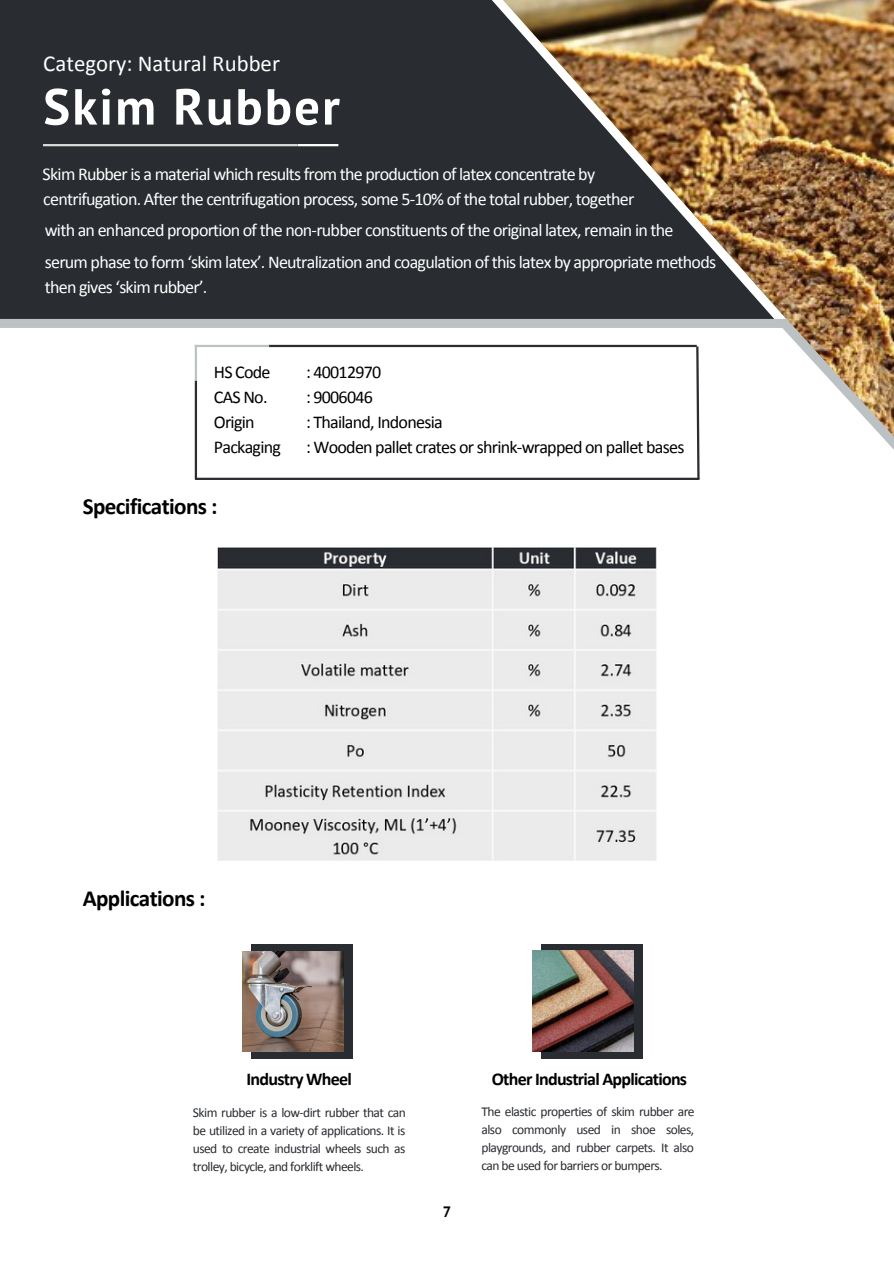
<style>
.page{position:relative;width:894px;height:1264px;background:#fff}
.page>*{position:absolute;margin:0;border:0;box-sizing:border-box;transform-origin:0 0}
.t1{font:700 50.55px "PT Sans";letter-spacing:.045em;color:#fff}
.t2{font:700 23.1px "Calibri";letter-spacing:-.025em;color:#000}
.t3{font:22.8px "Calibri";color:#fff}
.t4{font:18px "Calibri";letter-spacing:-.04em;color:#fff}
.t5{font:18px "Calibri";letter-spacing:-.04em;color:#000}
.t6{font:700 18px "Calibri";letter-spacing:-.04em;color:#000}
.t7{font:700 15px "PT Sans";color:#000}
.t8{font:13.5px/18px "Calibri";letter-spacing:-.04em;color:#292c31;text-align:justify}
</style>
<div class="page">
<div style="left:0;top:0;width:893px;height:319px;background:#292c31"></div>
<hr style="left:43px;top:144px;width:254px;height:2px;background:#d9d9d9">
<hr style="left:196px;top:477px;width:502px;height:3px;background:#292c31">
<hr style="left:268px;top:345px;width:428px;height:2px;background:#292c31">
<svg style="left:695px;top:442px;width:5px;height:38px"></svg>
<hr style="left:195px;top:380px;width:2px;height:98px;background:#292c31">
<hr style="left:195px;top:345px;width:2px;height:36px;background:#bcc1c4">
<hr style="left:195px;top:345px;width:74px;height:2px;background:#bcc1c4">
<div style="left:0;top:319px;width:823px;height:9px;background:#bcc1c4"></div>
<img style="left:503px;top:0;width:390px;height:442px">
<div style="left:251px;top:944px;width:101px;height:115px;background:#292c31"></div>
<img style="left:243px;top:951px;width:100px;height:100px">
<div style="left:541px;top:943px;width:101px;height:115px;background:#292c31"></div>
<img style="left:532px;top:950px;width:101px;height:101px">
<img style="left:771px;top:311px;width:122px;height:138px">
<img style="left:218px;top:547px;width:438px;height:313px">
<hr style="left:298px;top:144px;width:40px;height:2px;background:#fff">
<p class="t3" style="left:43px;top:53px;width:238px">Category: Natural Rubber</p>
<p class="t1" style="left:43px;top:73px;width:298px">Skim Rubber</p>
<p class="t4" style="left:43px;top:166px;width:554px">Skim Rubber is a material which results from the production of latex concentrate by</p>
<p class="t4" style="left:43px;top:192px;width:592px">centrifugation. After the centrifugation process, some 5-10% of the total rubber, together</p>
<p class="t4" style="left:45px;top:222px;width:630px">with an enhanced proportion of the non-rubber constituents of the original latex, remain in the</p>
<p class="t4" style="left:45px;top:254px;width:672px">serum phase to form ‘skim latex’. Neutralization and coagulation of this latex by appropriate methods</p>
<p class="t4" style="left:45px;top:279px;width:164px">then gives ‘skim rubber’.</p>
<p class="t5" style="left:214px;top:365px;width:58px">HS Code</p>
<p class="t5" style="left:214px;top:389px;width:55px">CAS No.</p>
<p class="t5" style="left:214px;top:414px;width:42px">Origin</p>
<p class="t5" style="left:214px;top:439px;width:69px">Packaging</p>
<p class="t2" style="left:83px;top:496px;width:136px">Specifications :</p>
<p class="t5" style="left:306px;top:365px;width:77px">: 40012970</p>
<p class="t5" style="left:306px;top:389px;width:68px">: 9006046</p>
<p class="t5" style="left:306px;top:414px;width:138px">: Thailand, Indonesia</p>
<p class="t5" style="left:306px;top:439px;width:380px">: Wooden pallet crates or shrink-wrapped on pallet bases</p>
<p class="t2" style="left:83px;top:889px;width:124px">Applications :</p>
<p class="t6" style="left:491px;top:1071px;width:197px">Other Industrial Applications</p>
<p class="t6" style="left:246px;top:1071px;width:107px">Industry Wheel</p>
<p class="t8" style="left:193px;top:1104px;width:214px">Skim rubber is a low-dirt rubber that can be utilized in a variety of applications. It is used to create industrial wheels such as trolley, bicycle, and forklift wheels.</p>
<p class="t8" style="left:481px;top:1103px;width:214px">The elastic properties of skim rubber are also commonly used in shoe soles, playgrounds, and rubber carpets. It also can be used for barriers or bumpers.</p>
<p class="t7" style="left:443px;top:1202px;width:10px">7</p>
</div>
